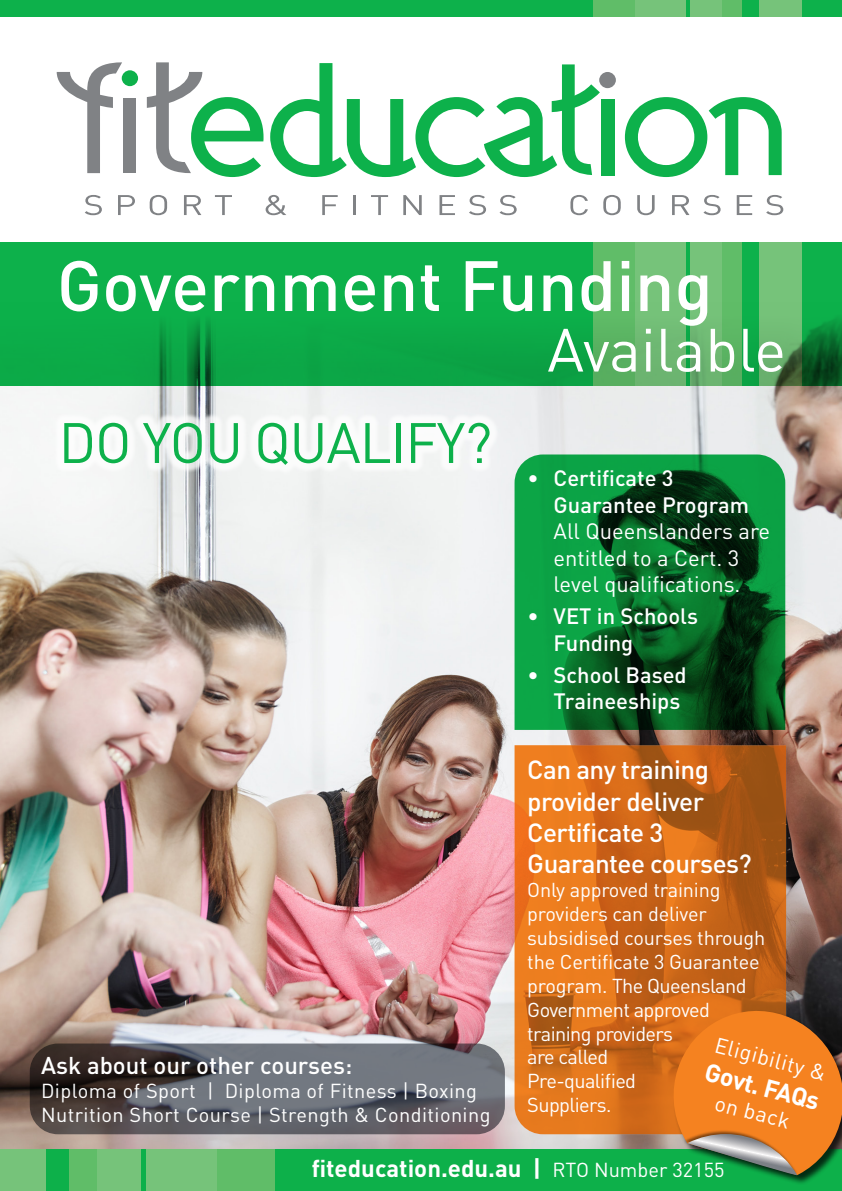
<style>
.page{position:relative;width:842px;height:1191px;background:#fff}
.page>*{position:absolute;margin:0;border:0;box-sizing:border-box;transform-origin:0 0}
.t1{font:500 70px "DIN";color:#fff}
.t2{font:60px "DIN";color:#fff}
.t3{font:56px "DIN";letter-spacing:-.02em;color:#0db14b}
.t4{font:500 26px/31.2px "DIN";letter-spacing:-.02em;color:#fff}
.t5{font:700 25.2px "DIN";color:#fff}
.t6{font:700 24px "DIN";color:#fff}
.t7{font:500 24px "DIN";color:#fff}
.t8{font:500 22px/26.4px "DIN";color:#fff}
.t9{font:22px/26.4px "DIN";color:#fff}
.t10{font:21.6px "DIN";color:#fff}
.t11{font:20px/24px "DIN";letter-spacing:-.01em;color:#fff}
.t12{font:20px/24px "DIN";letter-spacing:.02em;color:#fff}
.s1{font-weight:400;font-size:20px}
</style>
<div class="page">
<img style="left:0;top:386px;width:842px;height:763px">
<div style="left:0;top:242px;width:842px;height:144px;background:#0db14b"></div>
<svg style="left:759px;top:242px;width:43px;height:144px;background:#6cb26e"></svg>
<div style="left:635px;top:242px;width:51px;height:144px;background:linear-gradient(to right,#72bd76,#72be77)"></div>
<div style="left:593px;top:242px;width:42px;height:144px;background:linear-gradient(to right,#5cb765,#5db865)"></div>
<div style="left:697px;top:242px;width:44px;height:144px;background:#60bd68"></div>
<svg style="left:690px;top:242px;width:32px;height:144px;fill:#75c279"></svg>
<div style="left:0;top:0;width:842px;height:17px;background:#0db14b"></div>
<div style="left:759px;top:0;width:43px;height:17px;background:#76c37a"></div>
<div style="left:635px;top:0;width:51px;height:17px;background:#76c37a"></div>
<div style="left:593px;top:0;width:42px;height:17px;background:#60bd68"></div>
<div style="left:697px;top:0;width:44px;height:17px;background:#60bd68"></div>
<div style="left:690px;top:0;width:32px;height:17px;background:#76c37a"></div>
<svg style="left:514px;top:454px;width:271px;height:276px;background:#0a6f2e"></svg>
<div style="left:0;top:1149px;width:842px;height:42px;background:#0db04a"></div>
<div style="left:0;top:1149px;width:45px;height:42px;background:#76c37a"></div>
<div style="left:146px;top:1149px;width:71px;height:42px;background:#76c37a"></div>
<div style="left:217px;top:1149px;width:57px;height:42px;background:#60bd68"></div>
<div style="left:69px;top:1149px;width:62px;height:42px;background:#60bd68"></div>
<div style="left:97px;top:1149px;width:44px;height:42px;background:#76c37a"></div>
<svg style="left:85px;top:195px;width:17px;height:20px"></svg>
<svg style="left:118px;top:195px;width:17px;height:20px"></svg>
<svg style="left:150px;top:195px;width:17px;height:20px"></svg>
<svg style="left:184px;top:195px;width:17px;height:20px"></svg>
<svg style="left:215px;top:195px;width:17px;height:20px"></svg>
<svg style="left:266px;top:195px;width:20px;height:20px"></svg>
<svg style="left:322px;top:195px;width:16px;height:20px"></svg>
<hr style="left:353px;top:195px;width:3px;height:20px;background:#808285">
<svg style="left:371px;top:195px;width:17px;height:20px"></svg>
<svg style="left:403px;top:195px;width:19px;height:20px"></svg>
<svg style="left:439px;top:195px;width:16px;height:20px"></svg>
<svg style="left:469px;top:195px;width:17px;height:20px"></svg>
<svg style="left:499px;top:195px;width:18px;height:20px"></svg>
<svg style="left:570px;top:195px;width:18px;height:20px"></svg>
<svg style="left:603px;top:195px;width:18px;height:20px"></svg>
<svg style="left:637px;top:195px;width:18px;height:20px"></svg>
<svg style="left:672px;top:195px;width:17px;height:20px"></svg>
<svg style="left:703px;top:195px;width:17px;height:20px"></svg>
<svg style="left:737px;top:195px;width:15px;height:20px"></svg>
<svg style="left:766px;top:195px;width:17px;height:20px"></svg>
<svg style="left:57px;top:62px;width:206px;height:115px"></svg>
<svg style="left:270px;top:63px;width:330px;height:114px"></svg>
<div style="left:599px;top:72px;width:17px;height:16px;background:#808285;border-radius:50%"></div>
<div style="left:601px;top:99px;width:13px;height:76px;background:#0db14b"></div>
<svg style="left:625px;top:97px;width:157px;height:80px"></svg>
<svg style="left:30px;top:1043px;width:475px;height:91px;background:#5c5c61"></svg>
<svg style="left:514px;top:745px;width:272px;height:389px;background:#ce691a"></svg>
<div style="left:673px;top:1010px;width:169px;height:175px;background:#000;opacity:.75"></div>
<svg style="left:661px;top:998px;width:181px;height:179px;background:#c37c2c"></svg>
<div style="left:54px;top:412px;width:446px;height:62px;background:#fff"></div>
<h1 class="t1" style="left:57px;top:241px;width:658px">Government Funding</h1>
<h2 class="t2" style="left:547px;top:312px;width:240px">Available</h2>
<h3 class="t3" style="left:59px;top:408px;width:435px">DO YOU QUALIFY?</h3>
<p class="t7" style="left:41px;top:1050px;width:313px">Ask about our other courses:</p>
<p class="t12" style="left:41px;top:1078px;width:451px">Diploma of Sport | Diploma of Fitness | Boxing<br>Nutrition Short Course | Strength &amp; Conditioning</p>
<p class="t8" style="left:554px;top:464px;width:197px;text-indent:-26px">• Certificate 3<br>Guarantee Program</p>
<p class="t9" style="left:554px;top:518px;width:218px">All Queenslanders are entitled to a Cert. 3 level qualifications.</p>
<p class="t8" style="left:554px;top:602px;width:146px;text-indent:-26px">• VET in Schools<br>Funding</p>
<p class="t8" style="left:528px;top:661px;width:161px;text-align:right">• School Based<br>Traineeships</p>
<h3 class="t4" style="left:527px;top:753px;width:226px">Can any training provider deliver<br>Certificate 3<br>Guarantee courses?</h3>
<p class="t11" style="left:527px;top:877px;width:240px">Only approved training providers can deliver subsidised courses through the Certificate 3 Guarantee program. The Queensland<br>Government approved training providers<br>are called<br>Pre-qualified<br>Suppliers.</p>
<p class="t10" style="left:719px;top:1031px;width:116px;rotate:15deg">Eligibility &amp;</p>
<p class="t5" style="left:710px;top:1055px;width:119px;rotate:15deg">Govt. FAQs</p>
<p class="t10" style="left:719px;top:1089px;width:78px;rotate:15deg">on back</p>
<p class="t6" style="left:312px;top:1152px;width:414px">fiteducation.edu.au | <span class="s1">RTO Number 32155</span></p>
</div>
